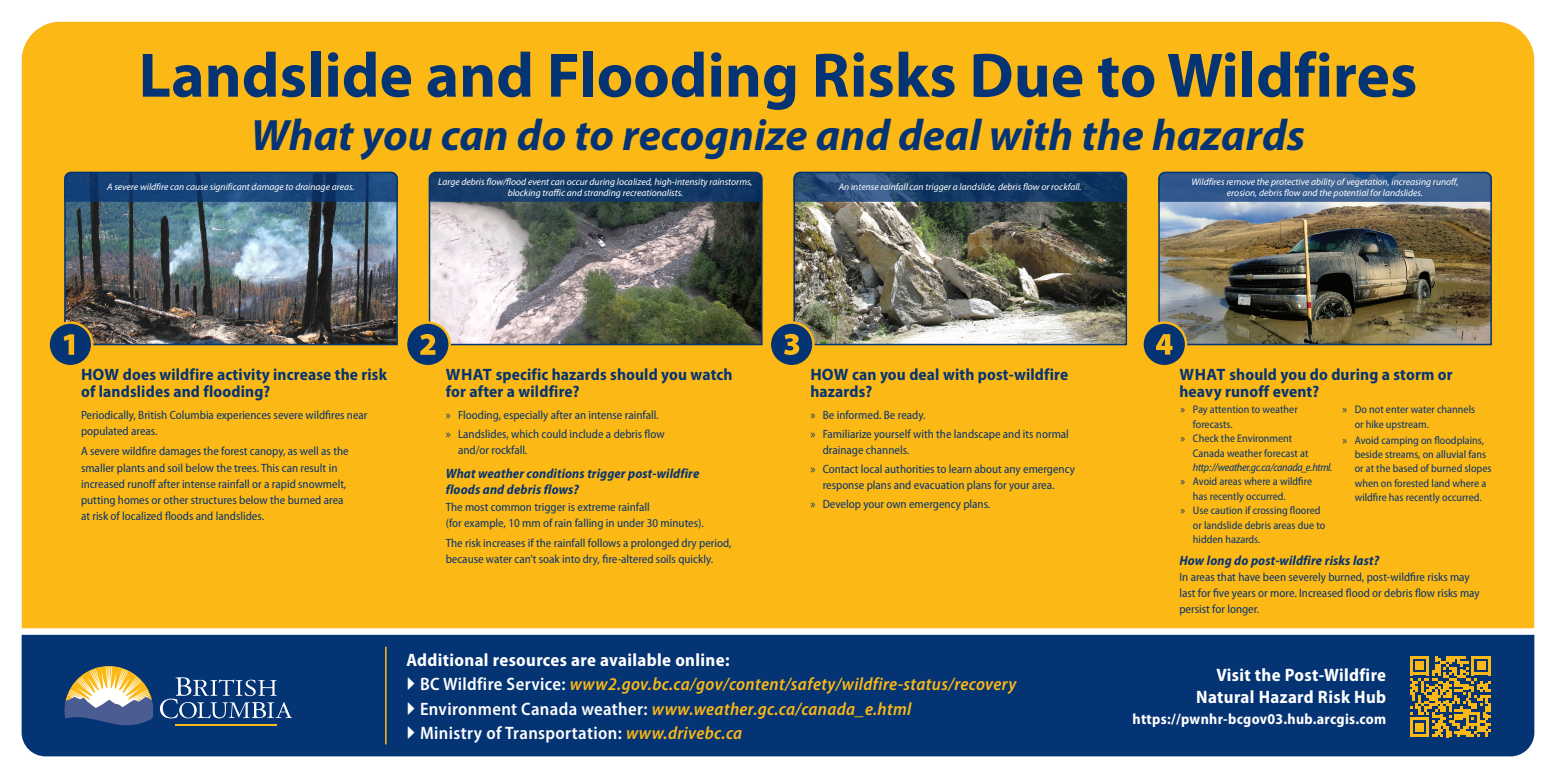
<style>
.page{position:relative;width:1556px;height:778px;background:#fff}
.page>*{position:absolute;margin:0;border:0;box-sizing:border-box;transform-origin:0 0}
.t1{font:700 63.3px "Myriad Pro";color:#053474}
.t2{font:italic 700 44.1px "Myriad Pro";color:#053474}
.t3{font:italic 600 semi-condensed 18px "Myriad Pro";letter-spacing:.02em;color:#fcb814}
.t4{font:700 semi-condensed 18px/21.6px "Myriad Pro";letter-spacing:.02em;color:#fff;text-align:right}
.t5{font:600 semi-condensed 18px "Myriad Pro";letter-spacing:.02em;color:#fff}
.t6{font:700 semi-condensed 16.5px/17.1px "Myriad Pro";letter-spacing:.01em;color:#053474}
.t7{font:700 semi-condensed 15px "Myriad Pro";letter-spacing:.02em;color:#fff}
.t8{font:italic 700 semi-condensed 13.5px/16.2px "Myriad Pro";letter-spacing:.01em;color:#053474}
.Body{font:semi-condensed 12px/16.2px "Myriad Pro";color:#053474}
.t9{font:semi-condensed 11.1px/14.4px "Myriad Pro";color:#053474}
.t10{font:italic 9.6px/11.5px "Myriad Pro";color:#fff;text-align:center}
.s1{font-stretch:normal}
.s2{font-style:normal;color:#fff}
.s3{font-style:italic;color:#fcb814}
.s4{font-style:italic}
</style>
<div class="page">
<div style="left:22px;top:22px;width:1512px;height:606px;background:#fcb814"></div>
<div style="left:22px;top:634px;width:1512px;height:122px;background:#053474"></div>
<img style="left:64px;top:171px;width:334px;height:175px">
<svg style="left:64px;top:172px;width:334px;height:30px;background:#164278"></svg>
<div style="left:49px;top:322px;width:43px;height:44px;background:#053474;border-radius:50%"></div>
<div style="left:47px;top:321px;width:46px;height:46px;border:2px solid #fcb814;border-radius:50%"></div>
<img style="left:793px;top:171px;width:334px;height:175px">
<svg style="left:769px;top:322px;width:44px;height:44px"></svg>
<div style="left:768px;top:321px;width:46px;height:46px;border:2px solid #fcb814;border-radius:50%"></div>
<img style="left:1158px;top:171px;width:334px;height:175px">
<div style="left:1142px;top:322px;width:43px;height:44px;background:#053474;border-radius:50%"></div>
<div style="left:1141px;top:321px;width:46px;height:46px;border:2px solid #fcb814;border-radius:50%"></div>
<svg style="left:428px;top:171px;width:335px;height:175px;background:#828279"></svg>
<div style="left:406px;top:322px;width:43px;height:44px;background:#053474;border-radius:50%"></div>
<div style="left:405px;top:321px;width:46px;height:46px;border:2px solid #fcb814;border-radius:50%"></div>
<svg style="left:429px;top:172px;width:333px;height:30px;background:#133967"></svg>
<svg style="left:1158px;top:172px;width:333px;height:30px;background:#375c8e"></svg>
<svg style="left:793px;top:172px;width:334px;height:30px;background:#1b406c"></svg>
<svg style="left:420px;top:334px;width:15px;height:21px"></svg>
<svg style="left:64px;top:334px;width:10px;height:21px"></svg>
<svg style="left:784px;top:334px;width:15px;height:21px"></svg>
<svg style="left:1156px;top:334px;width:16px;height:20px"></svg>
<hr style="left:175px;top:724px;width:102px;height:2px;background:#fcb814">
<svg style="left:160px;top:677px;width:132px;height:41px;background:#345a8e"></svg>
<svg style="left:65px;top:666px;width:88px;height:59px;background:#8a8b84"></svg>
<hr style="left:385px;top:646px;width:1px;height:98px;background:#fcb814">
<svg style="left:1409px;top:655px;width:81px;height:82px;background:#887a40"></svg>
<svg style="left:408px;top:677px;width:6px;height:13px"></svg>
<svg style="left:408px;top:701px;width:6px;height:13px"></svg>
<svg style="left:408px;top:725px;width:6px;height:13px"></svg>
<p class="t1" style="left:139px;top:40px;width:1280px">Landslide and Flooding Risks Due to Wildfires</p>
<p class="t2" style="left:251px;top:110px;width:1055px">What you can do to recognize and deal with the hazards</p>
<p class="t10" style="left:107px;top:182px;width:249px">A severe wildfire can cause significant damage to drainage areas.</p>
<p class="t10" style="left:438px;top:176px;width:316px">Large debris flow/flood event can occur during localized, high-intensity rainstorms, blocking traffic and stranding recreationalists.</p>
<p class="t10" style="left:1191px;top:176px;width:268px">Wildfires remove the protective ability of vegetation, increasing runoff, erosion, debris flow and the potential for landslides.</p>
<p class="t10" style="left:838px;top:182px;width:244px">An intense rainfall can trigger a landslide, debris flow or rockfall.</p>
<h1 class="t6" style="left:81px;top:366px;width:307px"><span class="s1">HOW</span> does wildfire activity increase the risk of landslides and flooding?</h1>
<p class="Body" style="left:81px;top:407px;width:288px">Periodically, British Columbia experiences severe wildfires near populated areas.</p>
<p class="Body" style="left:81px;top:443px;width:269px">A severe wildfire damages the forest canopy, as well as the smaller plants and soil below the trees. This can result in increased runoff after intense rainfall or a rapid snowmelt, putting homes or other structures below the burned area at risk of localized floods and landslides.</p>
<h1 class="t6" style="left:446px;top:366px;width:288px"><span class="s1">WHAT</span> specific hazards should you watch for after a wildfire?</h1>
<p class="Body" style="left:446px;top:407px;width:214px"><span class="s1">»</span> Flooding, especially after an intense rainfall.</p>
<p class="Body" style="left:458px;top:426px;width:208px;text-indent:-12px"><span class="s1">»</span> Landslides, which could include a debris flow and/or rockfall.</p>
<h2 class="t8" style="left:446px;top:466px;width:255px">What weather conditions trigger post-wildfire floods and debris flows?</h2>
<p class="Body" style="left:446px;top:499px;width:260px">The most common trigger is extreme rainfall<br>(for example, 10 mm of rain falling in under 30 minutes).</p>
<p class="Body" style="left:446px;top:535px;width:287px">The risk increases if the rainfall follows a prolonged dry period, because water can’t soak into dry, fire-altered soils quickly.</p>
<h1 class="t6" style="left:810px;top:366px;width:259px"><span class="s1">HOW</span> can you deal with post-wildfire hazards?</h1>
<p class="Body" style="left:810px;top:407px;width:117px"><span class="s1">»</span> Be informed. Be ready.</p>
<p class="Body" style="left:822px;top:426px;width:248px;text-indent:-12px"><span class="s1">»</span> Familiarize yourself with the landscape and its normal drainage channels.</p>
<p class="Body" style="left:822px;top:461px;width:254px;text-indent:-12px"><span class="s1">»</span> Contact local authorities to learn about any emergency response plans and evacuation plans for your area.</p>
<p class="Body" style="left:810px;top:496px;width:181px"><span class="s1">»</span> Develop your own emergency plans.</p>
<p class="t4" style="left:406px;top:649px;width:325px">Additional resources are available online:</p>
<p class="t3" style="left:420px;top:674px;width:598px"><span class="s2">BC Wildfire Service:</span> www2.gov.bc.ca/gov/content/safety/wildfire-status/recovery</p>
<p class="t3" style="left:420px;top:698px;width:493px"><span class="s2">Environment Canada weather:</span> www.weather.gc.ca/canada_e.html</p>
<p class="t5" style="left:420px;top:723px;width:323px">Ministry of Transportation: <span class="s3">www.drivebc.ca</span></p>
<h1 class="t6" style="left:1179px;top:366px;width:275px"><span class="s1">WHAT</span> should you do during a storm or heavy runoff event?</h1>
<p class="t9" style="left:1192px;top:402px;width:106px;text-indent:-12px"><span class="s1">»</span> Pay attention to weather forecasts.</p>
<p class="t9" style="left:1192px;top:431px;width:141px;text-indent:-12px"><span class="s1">»</span> Check the Environment<br>Canada weather forecast at <span class="s4">http://weather.gc.ca/canada_e.html.</span></p>
<p class="t9" style="left:1192px;top:474px;width:121px;text-indent:-12px"><span class="s1">»</span> Avoid areas where a wildfire has recently occurred.</p>
<p class="t9" style="left:1192px;top:503px;width:134px;text-indent:-12px"><span class="s1">»</span> Use caution if crossing floored or landslide debris areas due to hidden hazards.</p>
<p class="t9" style="left:1354px;top:402px;width:122px;text-indent:-12px"><span class="s1">»</span> Do not enter water channels or hike upstream.</p>
<p class="t9" style="left:1354px;top:433px;width:138px;text-indent:-12px"><span class="s1">»</span> Avoid camping on floodplains, beside streams, on alluvial fans or at the based of burned slopes when on forested land where a wildfire has recently occurred.</p>
<h2 class="t8" style="left:1179px;top:552px;width:201px">How long do post-wildfire risks last?</h2>
<p class="Body" style="left:1179px;top:569px;width:302px">In areas that have been severely burned, post-wildfire risks may last for five years or more. Increased flood or debris flow risks may persist for longer.</p>
<p class="t4" style="left:1196px;top:664px;width:191px">Visit the Post-Wildfire<br>Natural Hazard Risk Hub</p>
<p class="t7" style="left:1132px;top:710px;width:255px">https://pwnhr-bcgov03.hub.arcgis.com</p>
</div>
